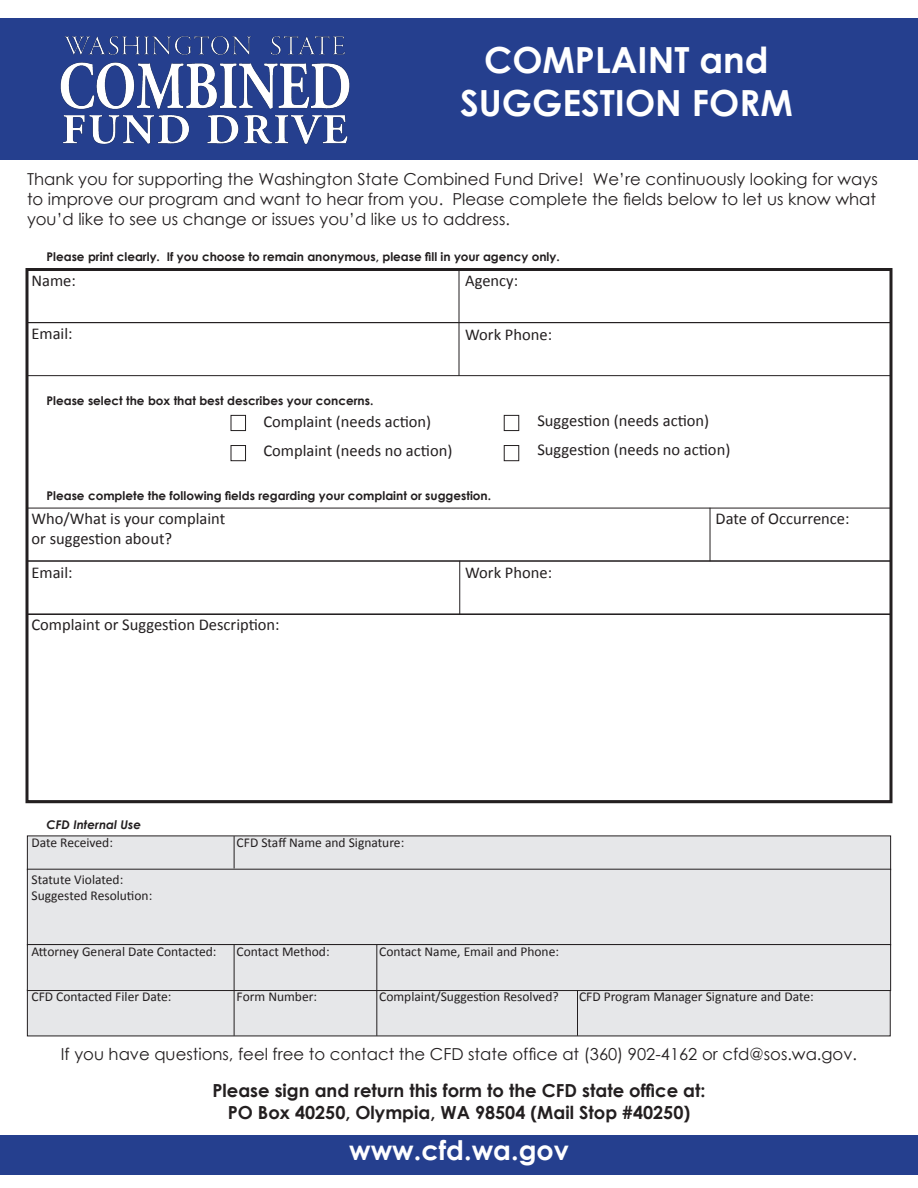
<style>
.page{position:relative;width:918px;height:1188px;background:#fff}
.page>*{position:absolute;margin:0;border:0;box-sizing:border-box;transform-origin:0 0}
.t1{font:700 36px "Century Gothic";color:#fff}
.t2{font:700 27px "Century Gothic";color:#fff}
.t3{font:700 18px "Century Gothic";color:#231f20}
.t4{font:16.5px "Century Gothic";color:#231f20}
.t5{font:16.5px/19.8px "Calibri";color:#231f20}
.t6{font:13.5px "Calibri";color:#231f20}
.t7{font:700 12px "Century Gothic";color:#231f20}
.t8{font:italic 700 12px "Century Gothic";color:#231f20}
</style>
<div class="page">
<div style="left:27px;top:990px;width:863px;height:46px;background:#e6e7e9"></div>
<hr style="left:710px;top:508px;width:1px;height:53px;background:#231f20">
<div style="left:0;top:18px;width:918px;height:142px;background:#253f8e"></div>
<div style="left:0;top:1136px;width:918px;height:39px;background:#253f8e"></div>
<img style="left:60px;top:36px;width:290px;height:109px">
<div style="left:27px;top:322px;width:864px;height:54px;border:1px solid #231f20"></div>
<hr style="left:459px;top:270px;width:1px;height:106px;background:#231f20">
<div style="left:231px;top:415px;width:15px;height:16px;border:1px solid #231f20"></div>
<div style="left:231px;top:445px;width:15px;height:16px;border:1px solid #231f20"></div>
<div style="left:504px;top:415px;width:15px;height:16px;border:1px solid #231f20"></div>
<div style="left:504px;top:445px;width:15px;height:16px;border:1px solid #231f20"></div>
<div style="left:27px;top:508px;width:864px;height:53px;border:1px solid #231f20"></div>
<div style="left:27px;top:561px;width:864px;height:53px;border:1px solid #231f20"></div>
<hr style="left:459px;top:561px;width:1px;height:54px;background:#231f20">
<div style="left:27px;top:836px;width:864px;height:34px;background:#e6e7e9"></div>
<div style="left:27px;top:869px;width:864px;height:76px;background:#e6e7e9"></div>
<div style="left:27px;top:945px;width:864px;height:46px;background:#e6e7e9"></div>
<div style="left:27px;top:944px;width:864px;height:47px;border:1px solid #231f20"></div>
<hr style="left:234px;top:836px;width:1px;height:32px;background:#231f20">
<hr style="left:234px;top:945px;width:1px;height:91px;background:#231f20">
<hr style="left:376px;top:945px;width:1px;height:91px;background:#231f20">
<hr style="left:577px;top:990px;width:1px;height:46px;background:#231f20">
<div style="left:26px;top:268px;width:866px;height:535px;border:3px solid #231f20"></div>
<p class="t1" style="left:484px;top:32px;width:286px">COMPLAINT and</p>
<p class="t1" style="left:460px;top:75px;width:334px">SUGGESTION FORM</p>
<p class="t4" style="left:27px;top:167px;width:852px">Thank you for supporting the Washington State Combined Fund Drive! We’re continuously looking for ways</p>
<p class="t4" style="left:27px;top:187px;width:851px">to improve our program and want to hear from you. Please complete the fields below to let us know what</p>
<p class="t4" style="left:27px;top:207px;width:485px">you’d like to see us change or issues you’d like us to address.</p>
<p class="t7" style="left:46px;top:248px;width:515px">Please print clearly. If you choose to remain anonymous, please fill in your agency only.</p>
<p class="t5" style="left:32px;top:271px;width:46px">Name:</p>
<p class="t5" style="left:465px;top:271px;width:54px">Agency:</p>
<p class="t5" style="left:32px;top:324px;width:43px">Email:</p>
<p class="t5" style="left:465px;top:324px;width:88px">Work Phone:</p>
<p class="t7" style="left:46px;top:391px;width:328px">Please select the box that best describes your concerns.</p>
<p class="t5" style="left:263px;top:412px;width:169px">Complaint (needs action)</p>
<p class="t5" style="left:263px;top:441px;width:191px">Complaint (needs no action)</p>
<p class="t7" style="left:46px;top:486px;width:446px">Please complete the following fields regarding your complaint or suggestion.</p>
<p class="t5" style="left:32px;top:509px;width:195px">Who/What is your complaint or suggestion about?</p>
<p class="t5" style="left:537px;top:411px;width:173px">Suggestion (needs action)</p>
<p class="t5" style="left:537px;top:440px;width:195px">Suggestion (needs no action)</p>
<p class="t5" style="left:716px;top:509px;width:135px">Date of Occurrence:</p>
<p class="t5" style="left:32px;top:562px;width:43px">Email:</p>
<p class="t5" style="left:465px;top:563px;width:88px">Work Phone:</p>
<p class="t5" style="left:32px;top:614px;width:250px">Complaint or Suggestion Description:</p>
<p class="t8" style="left:46px;top:815px;width:96px">CFD Internal Use</p>
<p class="t6" style="left:32px;top:834px;width:83px">Date Received:</p>
<p class="t6" style="left:237px;top:834px;width:169px">CFD Staff Name and Signature:</p>
<p class="t6" style="left:32px;top:871px;width:93px">Statute Violated:</p>
<p class="t6" style="left:32px;top:887px;width:122px">Suggested Resolution:</p>
<p class="t6" style="left:32px;top:943px;width:187px">Attorney General Date Contacted:</p>
<p class="t6" style="left:237px;top:943px;width:95px">Contact Method:</p>
<p class="t6" style="left:379px;top:943px;width:181px">Contact Name, Email and Phone:</p>
<p class="t6" style="left:32px;top:988px;width:142px">CFD Contacted Filer Date:</p>
<p class="t6" style="left:237px;top:988px;width:82px">Form Number:</p>
<p class="t6" style="left:379px;top:988px;width:181px">Complaint/Suggestion Resolved?</p>
<p class="t6" style="left:579px;top:988px;width:236px">CFD Program Manager Signature and Date:</p>
<p class="t4" style="left:61px;top:1043px;width:798px">If you have questions, feel free to contact the CFD state office at (360) 902-4162 or cfd@sos.wa.gov.</p>
<p class="t3" style="left:212px;top:1077px;width:495px">Please sign and return this form to the CFD state office at:</p>
<p class="t3" style="left:228px;top:1099px;width:464px">PO Box 40250, Olympia, WA 98504 (Mail Stop #40250)</p>
<p class="t2" style="left:349px;top:1130px;width:221px">www.cfd.wa.gov</p>
</div>
